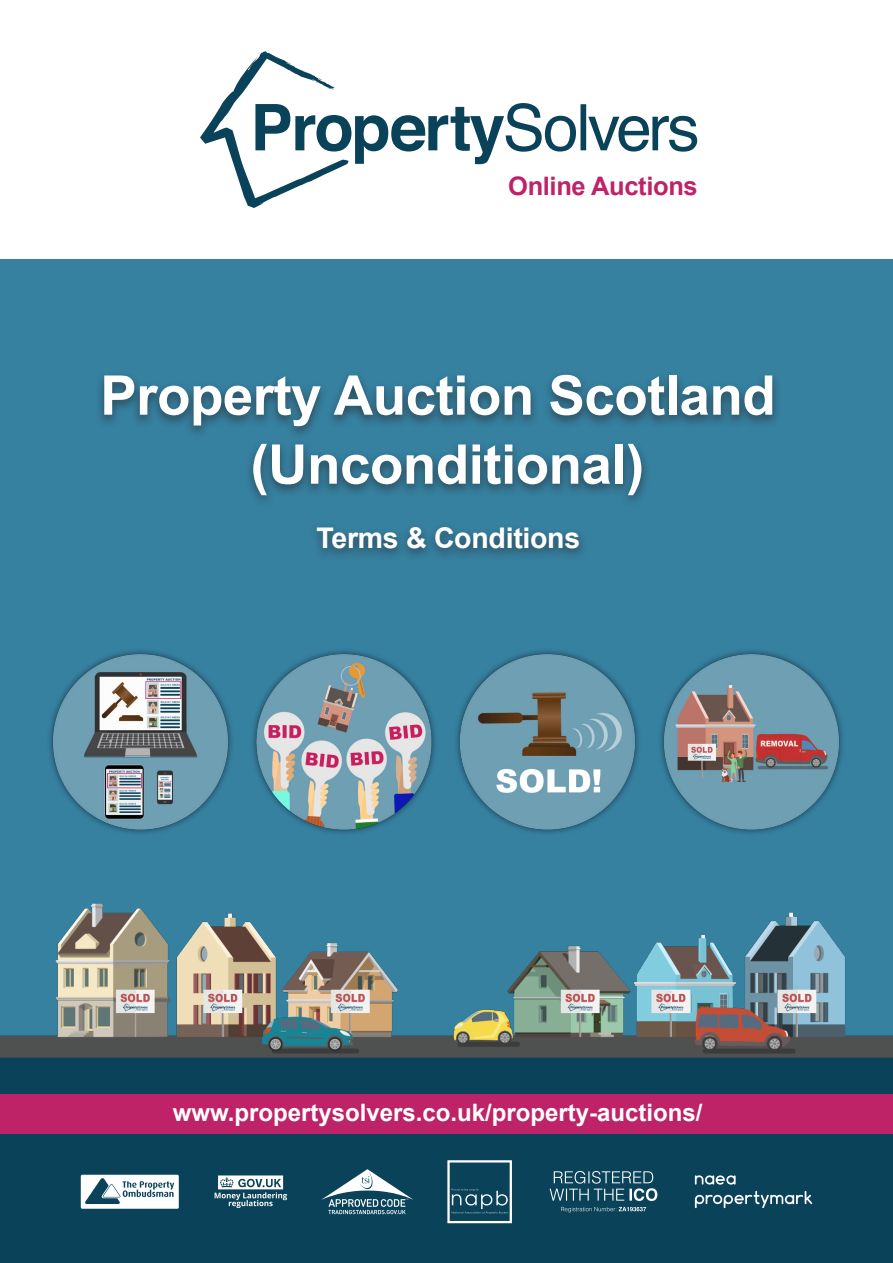
<style>
.page{position:relative;width:893px;height:1263px;background:#fff}
.page>*{position:absolute;margin:0;border:0;box-sizing:border-box;transform-origin:0 0}
.t1{font:700 54.75px "Arial";letter-spacing:-.01em;color:#fff}
.t2{font:700 28.5px "Arial";letter-spacing:-.01em;color:#fff}
.t3{font:700 25.5px "Arial";letter-spacing:-.015em;color:#bf2367}
.t4{font:700 24px "Arial";color:#fff}
</style>
<div class="page">
<div style="left:0;top:1057px;width:893px;height:206px;background:#0a4359"></div>
<div style="left:0;top:1094px;width:893px;height:40px;background:#bf2367"></div>
<div style="left:0;top:259px;width:893px;height:794px;background:#3680a0"></div>
<img style="left:0;top:903px;width:893px;height:154px">
<img style="left:49px;top:650px;width:793px;height:183px">
<svg style="left:81px;top:1160px;width:576px;height:63px"></svg>
<svg style="left:695px;top:1191px;width:117px;height:17px"></svg>
<svg style="left:695px;top:1175px;width:41px;height:9px"></svg>
<svg style="left:200px;top:51px;width:497px;height:157px"></svg>
<div style="left:95px;top:370px;width:686px;height:137px;background:#231f20;opacity:.58"></div>
<div style="left:308px;top:522px;width:280px;height:38px;background:#231f20;opacity:.58"></div>
<p class="t3" style="left:508px;top:168px;width:191px">Online Auctions</p>
<p class="t1" style="left:100px;top:357px;width:677px">Property Auction Scotland</p>
<p class="t1" style="left:250px;top:426px;width:395px">(Unconditional)</p>
<p class="t2" style="left:316px;top:517px;width:265px">Terms &amp; Conditions</p>
<p class="t4" style="left:173px;top:1096px;width:531px">www.propertysolvers.co.uk/property-auctions/</p>
</div>
